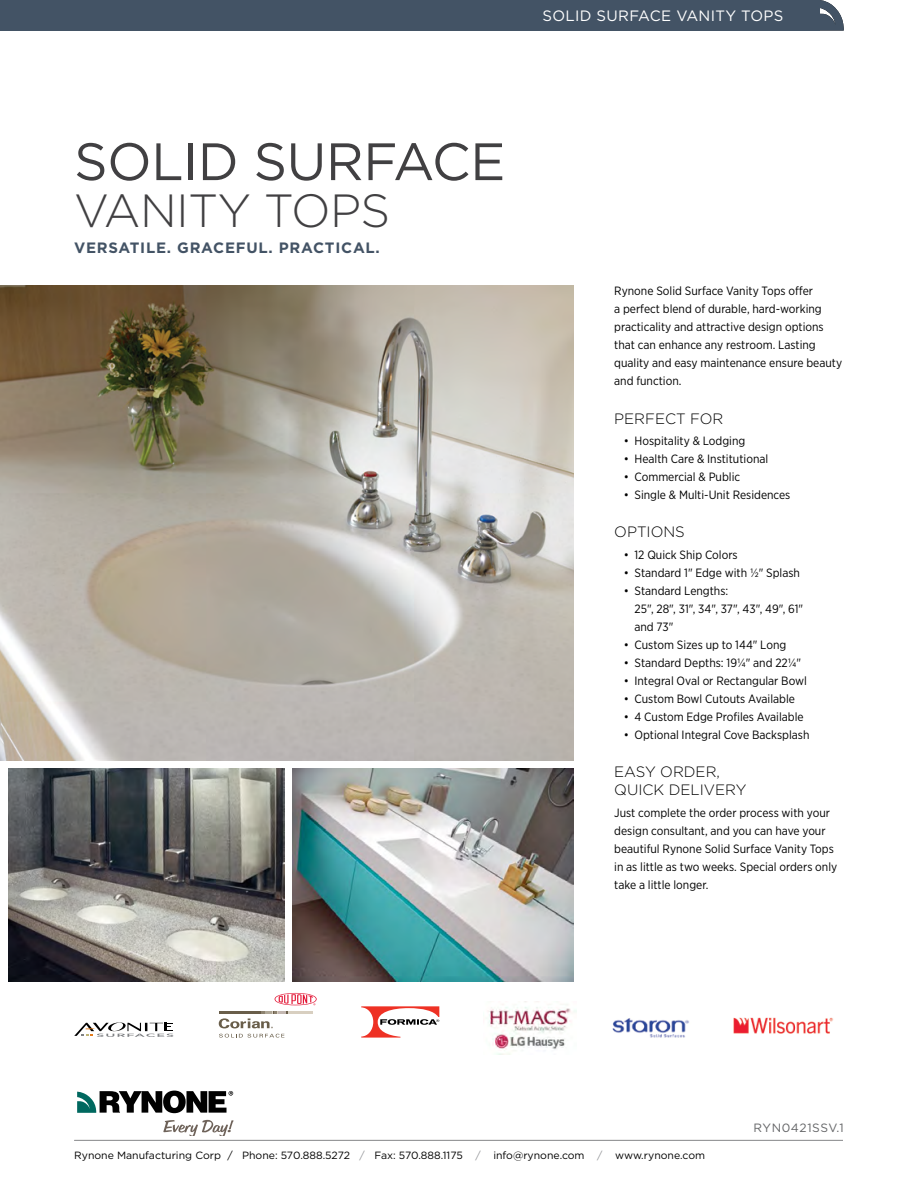
<style>
.page{position:relative;width:918px;height:1188px;background:#fff}
.page>*{position:absolute;margin:0;border:0;box-sizing:border-box;transform-origin:0 0}
.t1{font:52.5px "Gotham";letter-spacing:-.01em;color:#414042}
.t2{font:300 46.5px "Gotham";letter-spacing:-.01em;color:#414042}
.t3{font:300 15px/18px "Gotham";color:#000}
.t4{font:700 15px "Gotham";letter-spacing:.05em;color:#435365}
.t5{font:15px "Gotham";letter-spacing:.02em;color:#fff}
.t6{font:12px/18px "Gotham Narrow";color:#000}
.t7{font:12px "Gotham";letter-spacing:.05em;color:#636466}
.t8{font:10.5px "Gotham";color:#000}
.s1{color:#939598}
</style>
<div class="page">
<img style="left:0;top:286px;width:574px;height:475px">
<img style="left:9px;top:769px;width:275px;height:213px">
<img style="left:293px;top:769px;width:281px;height:213px">
<img style="left:488px;top:1001px;width:89px;height:53px">
<svg style="left:219px;top:1034px;width:65px;height:4px"></svg>
<svg style="left:275px;top:993px;width:42px;height:12px"></svg>
<hr style="left:287px;top:1011px;width:26px;height:2px;background:#d8cfc0">
<svg style="left:219px;top:1011px;width:68px;height:17px"></svg>
<img style="left:612px;top:1018px;width:77px;height:20px">
<svg style="left:361px;top:1006px;width:78px;height:32px"></svg>
<svg style="left:74px;top:1022px;width:99px;height:15px"></svg>
<img style="left:733px;top:1017px;width:100px;height:17px">
<hr style="left:74px;top:1140px;width:769px;height:1px;background:#97989a">
<svg style="left:77px;top:1091px;width:156px;height:22px"></svg>
<svg style="left:163px;top:1120px;width:71px;height:16px"></svg>
<div style="left:0;top:0;width:819px;height:31px;background:#435365"></div>
<svg style="left:819px;top:0;width:25px;height:31px"></svg>
<p class="t5" style="left:543px;top:6px;width:242px">SOLID SURFACE VANITY TOPS</p>
<h1 class="t1" style="left:74px;top:128px;width:433px">SOLID SURFACE</h1>
<h2 class="t2" style="left:74px;top:181px;width:318px">VANITY TOPS</h2>
<p class="t4" style="left:74px;top:238px;width:307px">VERSATILE. GRACEFUL. PRACTICAL.</p>
<p class="t6" style="left:614px;top:282px;width:229px">Rynone Solid Surface Vanity Tops offer<br>a perfect blend of durable, hard-working practicality and attractive design options that can enhance any restroom. Lasting quality and easy maintenance ensure beauty and function.</p>
<p class="t3" style="left:614px;top:409px;width:111px">PERFECT FOR</p>
<p class="t6" style="left:624px;top:432px;width:123px">• Hospitality &amp; Lodging</p>
<p class="t6" style="left:624px;top:450px;width:146px">• Health Care &amp; Institutional</p>
<p class="t6" style="left:624px;top:468px;width:118px">• Commercial &amp; Public</p>
<p class="t6" style="left:624px;top:486px;width:168px">• Single &amp; Multi-Unit Residences</p>
<p class="t3" style="left:614px;top:523px;width:72px">OPTIONS</p>
<p class="t6" style="left:624px;top:545px;width:116px">• 12 Quick Ship Colors</p>
<p class="t6" style="left:624px;top:563px;width:178px">• Standard 1" Edge with 1/2" Splash</p>
<p class="t6" style="left:634px;top:581px;width:170px;text-indent:-11px">• Standard Lengths:<br>25", 28", 31", 34", 37", 43", 49", 61" and 73"</p>
<p class="t6" style="left:624px;top:635px;width:164px">• Custom Sizes up to 144" Long</p>
<p class="t6" style="left:624px;top:653px;width:179px">• Standard Depths: 191/4" and 221/4"</p>
<p class="t6" style="left:624px;top:671px;width:185px">• Integral Oval or Rectangular Bowl</p>
<p class="t6" style="left:624px;top:689px;width:173px">• Custom Bowl Cutouts Available</p>
<p class="t6" style="left:624px;top:707px;width:181px">• 4 Custom Edge Profiles Available</p>
<p class="t6" style="left:624px;top:725px;width:187px">• Optional Integral Cove Backsplash</p>
<p class="t3" style="left:614px;top:762px;width:134px">EASY ORDER,<br>QUICK DELIVERY</p>
<p class="t6" style="left:614px;top:803px;width:225px">Just complete the order process with your design consultant, and you can have your beautiful Rynone Solid Surface Vanity Tops in as little as two weeks. Special orders only take a little longer.</p>
<p class="t7" style="left:754px;top:1120px;width:92px">RYN0421SSV.1</p>
<p class="t8" style="left:74px;top:1148px;width:632px">Rynone Manufacturing Corp / Phone: 570.888.5272 <span class="s1">/</span> Fax: 570.888.1175 <span class="s1">/</span> info@rynone.com <span class="s1">/</span> www.rynone.com</p>
</div>
